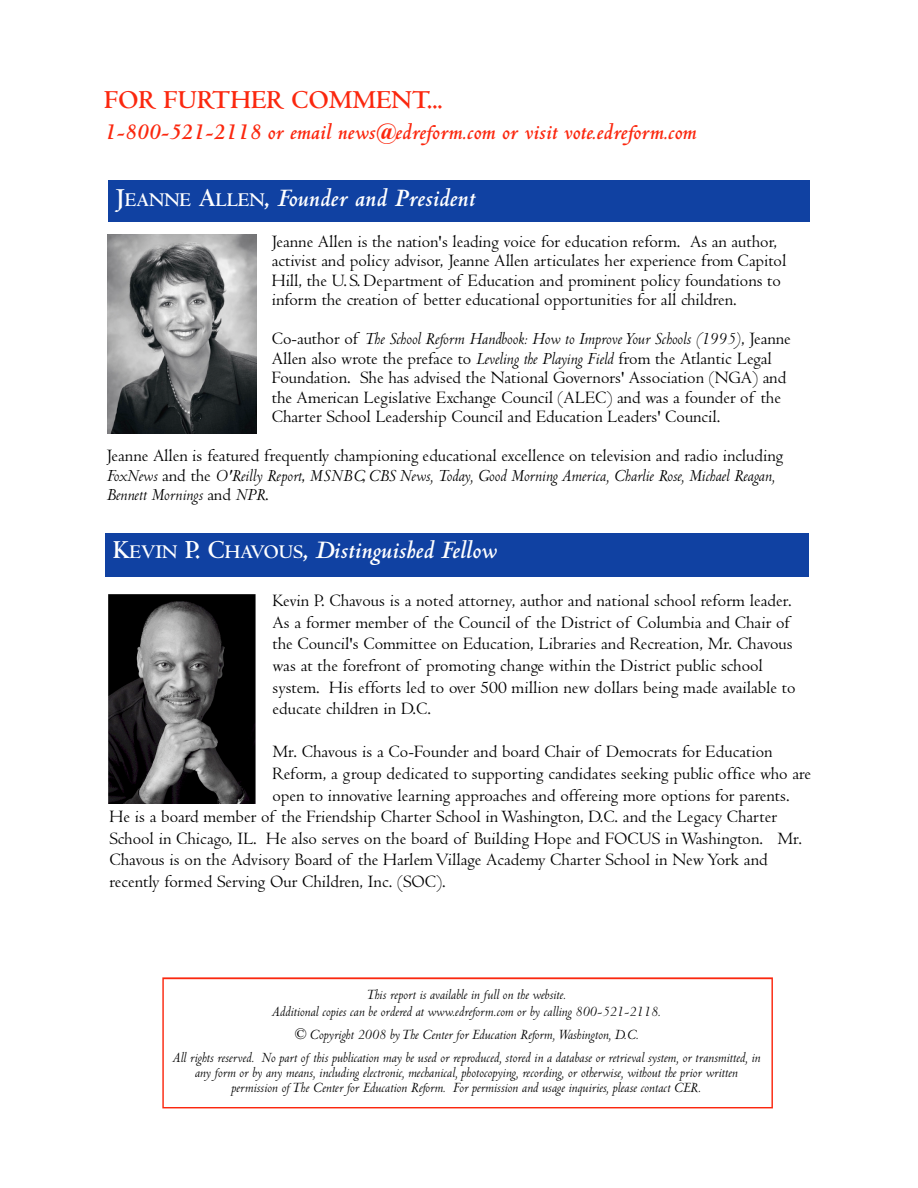
<style>
.page{position:relative;width:918px;height:1188px;background:#fff}
.page>*{position:absolute;margin:0;border:0;box-sizing:border-box;transform-origin:0 0}
.t1{font:italic 700 27px "Centaur";color:#fff}
.t2{font:700 27px "Centaur";color:#fb270e}
.t3{font:italic 700 24px "Centaur";color:#fb270e}
.t4{font:18px/19.5px "Centaur";color:#000}
.t5{font:italic 15px/16.5px "Centaur";color:#000;text-align:center}
.s1{font-style:normal}
.s2{font-style:normal;font-size:20.25px}
.s3{font-style:italic}
</style>
<div class="page">
<img style="left:107px;top:234px;width:149px;height:200px">
<div style="left:108px;top:180px;width:702px;height:42px;background:#1041a2"></div>
<div style="left:105px;top:533px;width:704px;height:43px;background:#1041a2"></div>
<img style="left:108px;top:594px;width:148px;height:210px">
<svg style="left:162px;top:977px;width:611px;height:131px"></svg>
<h1 class="t2" style="left:104px;top:90px;width:340px">FOR FURTHER COMMENT...</h1>
<h2 class="t3" style="left:104px;top:123px;width:594px">1-800-521-2118 or email news@edreform.com or visit vote.edreform.com</h2>
<h1 class="t1" style="left:116px;top:188px;width:361px"><span class="s1">J</span><span class="s2">EANNE</span> <span class="s1">A</span><span class="s2">LLEN</span><span class="s1">,</span> Founder and President</h1>
<p class="t4" style="left:272px;top:233px;width:516px">Jeanne Allen is the nation's leading voice for education re fo rm. As an author, a c tivist and policy adv iso r, Jeanne Allen articulates her experience from Capitol Hill, the U. S. Dep a rtment of Education and prominent policy foundations to in fo rm the creation of better educational opportunities for all ch ild ren.</p>
<p class="t4" style="left:272px;top:331px;width:521px">Co-author of <span class="s3">The School Reform Handbook: How to Improve Your Schools (1995)</span>, Je a n n e Allen also wrote the pre face to <span class="s3">L eveling the Playing Field</span> from the Atlantic Lega l Foundation. She has advised the National Gove rnors' Association (NGA) and the American Leg isla tive Exch a n ge Council (ALEC) and was a founder of th e C h a rter School Leadership Council and Education Leaders' Council.</p>
<p class="t4" style="left:107px;top:448px;width:678px">Jeanne Allen is fe a tu red fre q u e n tly championing educational excellence on television and radio inclu d in g<br><span class="s3">Fox N ew s</span> and the <span class="s3">O 'Reilly Report</span>, <span class="s3">M S N B C</span>, <span class="s3">CBS News, Tod ay, Good Morning America, Charlie Rose, Michael Rea ga n ,<br>Bennett Morn in gs</span> and <span class="s3">N P R</span>.</p>
<h1 class="t1" style="left:113px;top:540px;width:385px"><span class="s1">K</span><span class="s2">EVIN</span> <span class="s1">P. C</span><span class="s2">HAVOUS</span><span class="s1">,</span> Distinguished Fellow</h1>
<p class="t4" style="left:273px;top:592px;width:525px;line-height:21.6px">Kevin P. Chavous is a noted attorney, author and national school reform leader.<br>As a former member of the Council of the District of Columbia and Chair of the Council's Committee on Education, Libraries and Recreation, Mr. Chavous was at the forefront of promoting change within the District public school system. His efforts led to over 500 million new dollars being made available to educate children in D.C.</p>
<p class="t4" style="left:273px;top:744px;width:502px">Mr. Chavous is a Co-Founder and board Chair of Democrats for Education</p>
<p class="t4" style="left:273px;top:766px;width:540px">Reform, a group dedicated to supporting candidates seeking public office who are</p>
<p class="t4" style="left:273px;top:787px;width:519px">open to innovative learning approaches and offereing more options for parents.</p>
<p class="t4" style="left:109px;top:809px;width:669px">He is a board member of the Friendship Charter School in Washington, D.C. and the Legacy Charter</p>
<p class="t4" style="left:109px;top:831px;width:694px">School in Chicago, IL. He also serves on the board of Building Hope and FOCUS in Washington. Mr.</p>
<p class="t4" style="left:109px;top:852px;width:660px">Chavous is on the Advisory Board of the Harlem Village Academy Charter School in New York and</p>
<p class="t4" style="left:109px;top:874px;width:338px">recently formed Serving Our Children, Inc. (SOC).</p>
<p class="t5" style="left:271px;top:988px;width:391px">This report is available in full on the website.<br>Additional copies can be ordered at www.edreform.com or by calling 800-521-2118.</p>
<p class="t5" style="left:172px;top:1025px;width:590px;line-height:22.6px">© Copyright 2008 by The Center for Education Reform, Washington, D.C.<br>All rights reserved. No part of this publication may be used or reproduced, stored in a database or retrieval system, or transmitted, in</p>
<p class="t5" style="left:195px;top:1066px;width:545px;line-height:15.1px">any form or by any means, including electronic, mechanical, photocopying, recording, or otherwise, without the prior written permission of The Center for Education Reform. For permission and usage inquiries, please contact CER.</p>
</div>
